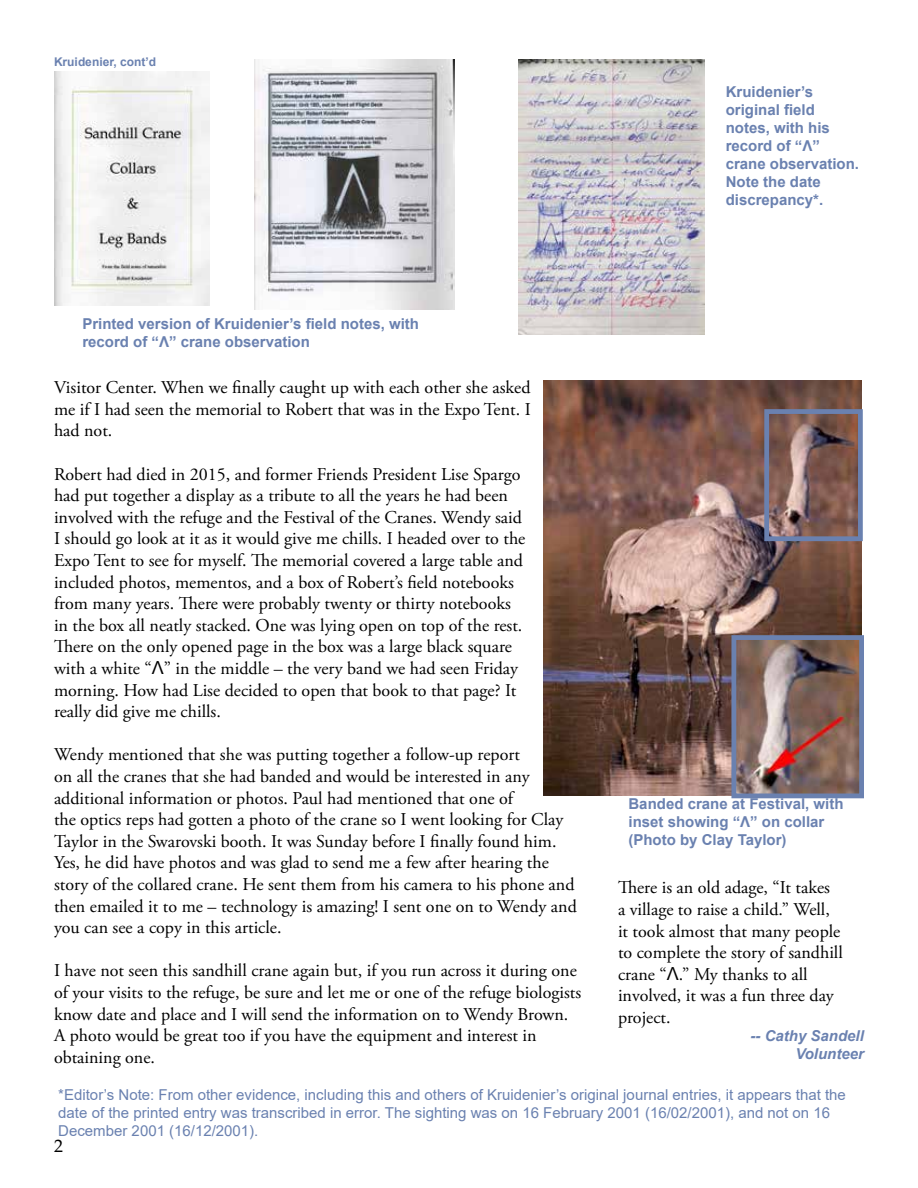
<style>
.page{position:relative;width:918px;height:1188px;background:#fff}
.page>*{position:absolute;margin:0;border:0;box-sizing:border-box;transform-origin:0 0}
.t1{font:18px/21.6px "Adobe Garamond Pro";color:#000}
.t2{font:18px "Palatino Linotype";color:#000}
.t3{font:700 15px/18px "Arial";color:#6a81b0}
.t4{font:15px/18px "Arial";color:#6a81b0}
.t5{font:italic 700 15px/18px "Arial";color:#6a81b0;text-align:right}
.t6{font:700 12px "Arial";color:#6a81b0}
.s1{font-family:"Arial"}
</style>
<div class="page">
<img style="left:54px;top:71px;width:156px;height:234px">
<img style="left:255px;top:59px;width:200px;height:250px">
<img style="left:518px;top:59px;width:187px;height:276px">
<img style="left:543px;top:380px;width:319px;height:416px">
<div style="left:731px;top:635px;width:133px;height:163px;border:5px solid #6a81b0"></div>
<div style="left:764px;top:409px;width:99px;height:132px;border:5px solid #6a81b0"></div>
<p class="t6" style="left:54px;top:54px;width:104px">Kruidenier, cont’d</p>
<p class="t3" style="left:726px;top:83px;width:135px">Kruidenier’s original field notes, with his record of “Λ” crane observation.<br>Note the date discrepancy*.</p>
<p class="t3" style="left:82px;top:315px;width:338px">Printed version of Kruidenier’s field notes, with record of “Λ” crane observation</p>
<p class="t1" style="left:54px;top:377px;width:478px;text-align:justify">Visitor Center. When we finally caught up with each other she asked me if I had seen the memorial to Robert that was in the Expo Tent. I had not.</p>
<p class="t1" style="left:54px;top:464px;width:473px">Robert had died in 2015, and former Friends President Lise Spargo had put together a display as a tribute to all the years he had been involved with the refuge and the Festival of the Cranes. Wendy said I should go look at it as it would give me chills. I headed over to the Expo Tent to see for myself. The memorial covered a large table and included photos, mementos, and a box of Robert’s field notebooks from many years. There were probably twenty or thirty notebooks in the box all neatly stacked. One was lying open on top of the rest.<br>There on the only opened page in the box was a large black square with a white “<span class="s1">Λ</span>” in the middle – the very band we had seen Friday morning. How had Lise decided to open that book to that page? It really did give me chills.</p>
<p class="t1" style="left:54px;top:745px;width:524px">Wendy mentioned that she was putting together a follow-up report<br>on all the cranes that she had banded and would be interested in any additional information or photos. Paul had mentioned that one of<br>the optics reps had gotten a photo of the crane so I went looking for Clay Taylor in the Swarovski booth. It was Sunday before I finally found him.<br>Yes, he did have photos and was glad to send me a few after hearing the story of the collared crane. He sent them from his camera to his phone and then emailed it to me – technology is amazing! I sent one on to Wendy and you can see a copy in this article.</p>
<p class="t1" style="left:54px;top:961px;width:529px">I have not seen this sandhill crane again but, if you run across it during one of your visits to the refuge, be sure and let me or one of the refuge biologists know date and place and I will send the information on to Wendy Brown.<br>A photo would be great too if you have the equipment and interest in obtaining one.</p>
<p class="t3" style="left:628px;top:795px;width:217px">Banded crane at Festival, with inset showing “Λ” on collar (Photo by Clay Taylor)</p>
<p class="t1" style="left:618px;top:878px;width:226px">There is an old adage, “It takes<br>a village to raise a child.” Well, it took almost that many people to complete the story of sandhill crane “<span class="s1">Λ</span>.” My thanks to all involved, it was a fun three day project.</p>
<p class="t5" style="left:751px;top:1027px;width:115px">-- Cathy Sandell<br>Volunteer</p>
<p class="t4" style="left:58px;top:1085px;width:789px">*Editor’s Note: From other evidence, including this and others of Kruidenier’s original journal entries, it appears that the date of the printed entry was transcribed in error. The sighting was on 16 February 2001 (16/02/2001), and not on 16<br>December 2001 (16/12/2001).</p>
<p class="t2" style="left:54px;top:1133px;width:10px">2</p>
</div>
